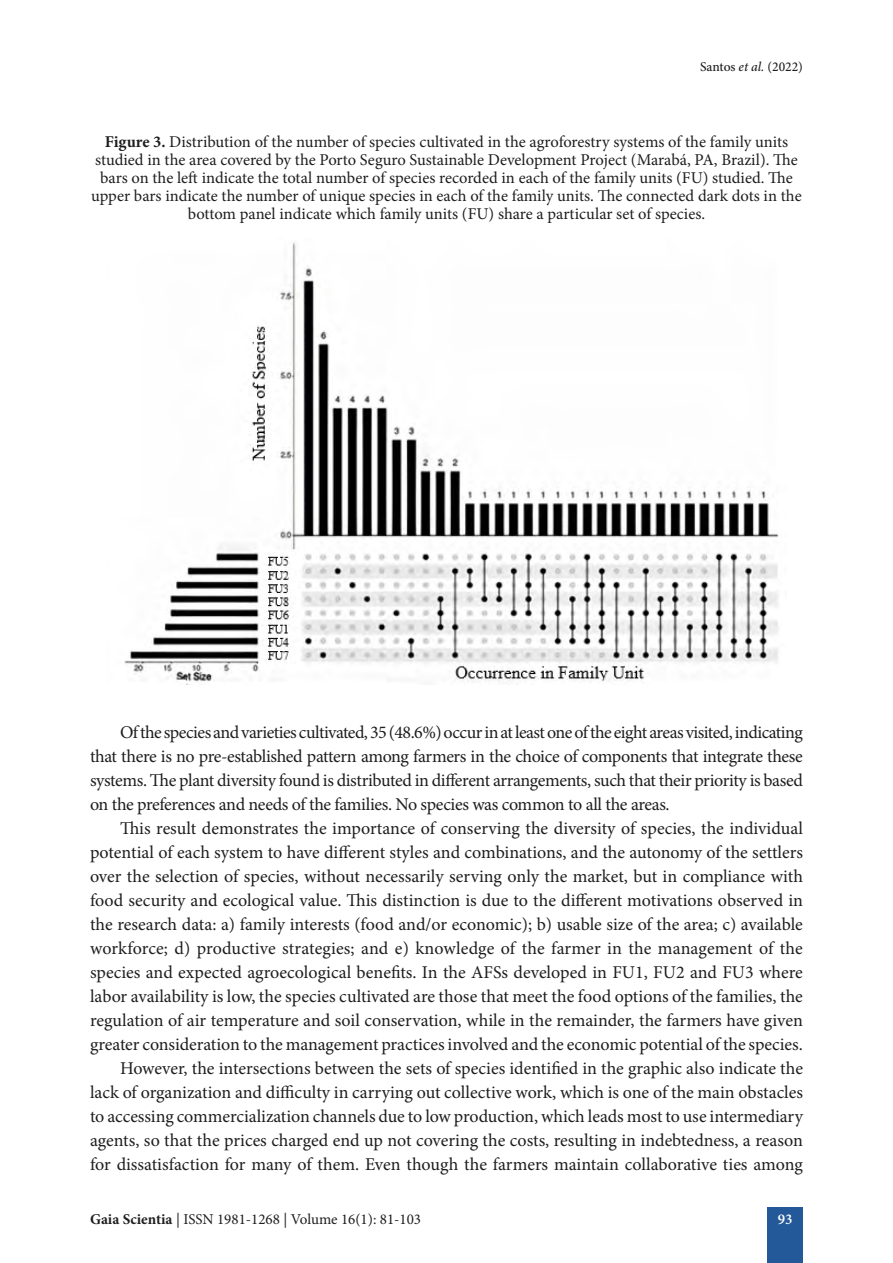
<style>
.page{position:relative;width:893px;height:1263px;background:#fff}
.page>*{position:absolute;margin:0;border:0;box-sizing:border-box;transform-origin:0 0}
.t1{font:18px/24px "Minion Pro";letter-spacing:-.005em;color:#1e1e1e;text-align:justify}
.t2{font:16.5px/18px "Minion Pro";color:#1e1e1e;text-align:center}
.t3{font:15px "Minion Pro";color:#1e1e1e}
.t4{font:600 15px "Minion Pro";color:#fff}
.t5{font:500 13.5px "Minion Pro";color:#1e1e1e}
.s1{font-style:italic}
.s2{font-weight:700}
</style>
<div class="page">
<div style="left:767px;top:1207px;width:36px;height:56px;background:#235999"></div>
<img style="left:124px;top:242px;width:655px;height:442px">
<p class="t5" style="left:700px;top:58px;width:104px">Santos <span class="s1">et al.</span> (2022)</p>
<p class="t2" style="left:91px;top:133px;width:712px"><span class="s2">Figure 3.</span> Distribution of the number of species cultivated in the agroforestry systems of the family units studied in the area covered by the Porto Seguro Sustainable Development Project (Marabá, PA, Brazil). The bars on the left indicate the total number of species recorded in each of the family units (FU) studied. The upper bars indicate the number of unique species in each of the family units. The connected dark dots in the bottom panel indicate which family units (FU) share a particular set of species.</p>
<p class="t1" style="left:90px;top:720px;width:715px;text-indent:30px">Of the species and varieties cultivated, 35 (48.6%) occur in at least one of the eight areas visited, indicating that there is no pre-established pattern among farmers in the choice of components that integrate these systems. The plant diversity found is distributed in different arrangements, such that their priority is based on the preferences and needs of the families. No species was common to all the areas.</p>
<p class="t1" style="left:90px;top:816px;width:714px;text-align:right">This result demonstrates the importance of conserving the diversity of species, the individual potential of each system to have different styles and combinations, and the autonomy of the settlers over the selection of species, without necessarily serving only the market, but in compliance with food security and ecological value. This distinction is due to the different motivations observed in the research data: a) family interests (food and/or economic); b) usable size of the area; c) available workforce; d) productive strategies; and e) knowledge of the farmer in the management of the species and expected agroecological benefits. In the AFSs developed in FU1, FU2 and FU3 where labor availability is low, the species cultivated are those that meet the food options of the families, the regulation of air temperature and soil conservation, while in the remainder, the farmers have given greater consideration to the management practices involved and the economic potential of the species.<br>However, the intersections between the sets of species identified in the graphic also indicate the lack of organization and difficulty in carrying out collective work, which is one of the main obstacles to accessing commercialization channels due to low production, which leads most to use intermediary agents, so that the prices charged end up not covering the costs, resulting in indebtedness, a reason for dissatisfaction for many of them. Even though the farmers maintain collaborative ties among</p>
<p class="t3" style="left:90px;top:1209px;width:333px"><span class="s2">Gaia Scientia</span> | ISSN 1981-1268 | Volume 16(1): 81-103</p>
<p class="t4" style="left:778px;top:1209px;width:16px">93</p>
</div>
